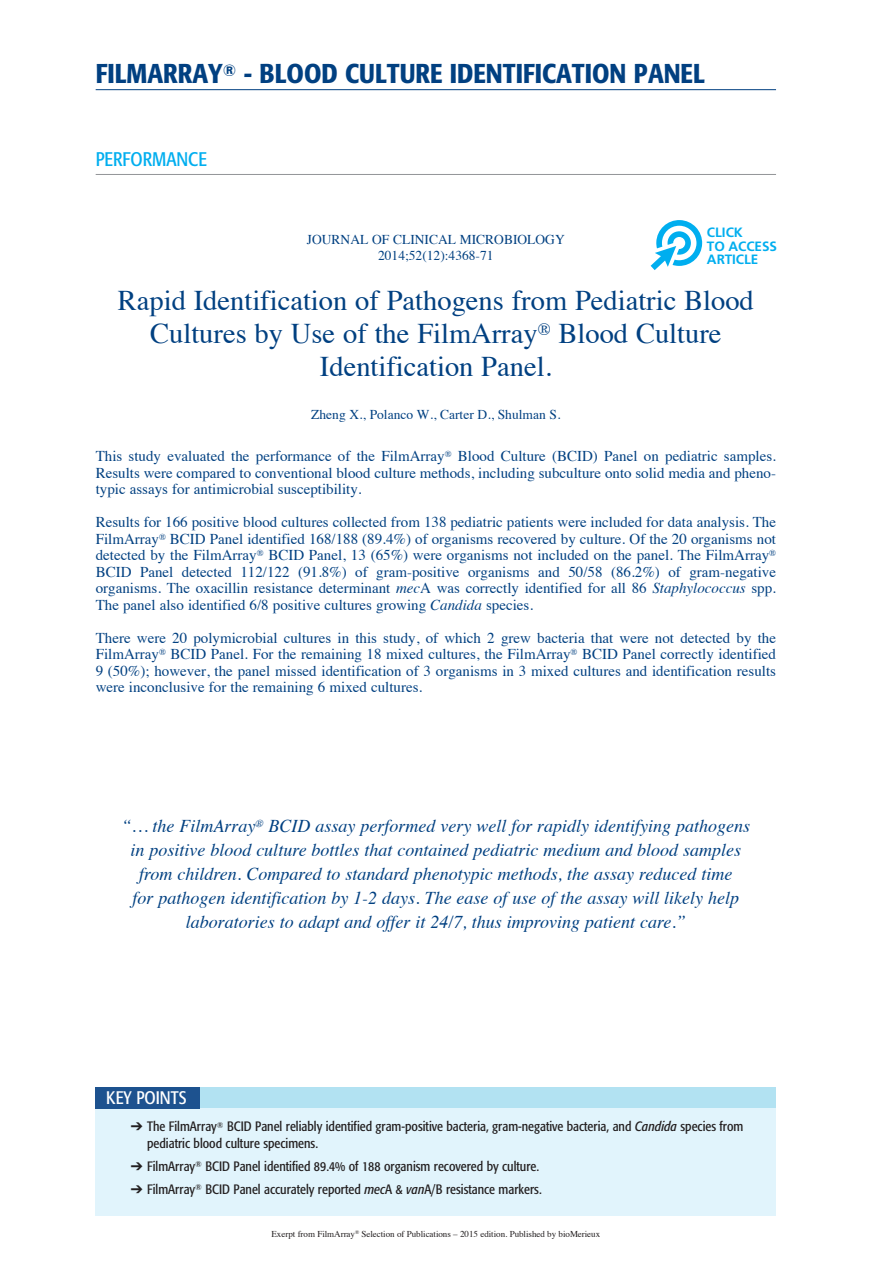
<style>
.page{position:relative;width:893px;height:1263px;background:#fff}
.page>*{position:absolute;margin:0;border:0;box-sizing:border-box;transform-origin:0 0}
.Normal_e{font:28.5px/33px "Times";color:#014081;text-align:center}
.Normal_e-2{font:500 condensed 27px "Formata";color:#014081}
.Normal_e-3{font:condensed 19.5px "Formata";color:#00aeef}
.Normal_e-4{font:italic 18px/24px "Times";color:#014081;text-align:center}
.Normal_e-5{font:condensed 18px "Formata";color:#fff}
.Normal_e-6{font:15px/16.5px "Times";color:#014081;text-align:justify}
.Normal_e-7{font:condensed 13.5px/16.5px "Formata";color:#231f20}
.Normal_e-8{font:13.5px "Times";color:#014081}
.t1{font:700 13.5px/13.5px "Frutiger LT Std";color:#00aeef}
.Normal_e-9{font:9px "Times";letter-spacing:-.005em;color:#231f20}
.s1{font-style:italic}
</style>
<div class="page">
<div style="left:96px;top:1087px;width:680px;height:21px;background:#b2e2f2"></div>
<div style="left:96px;top:1108px;width:680px;height:108px;background:#e1f4fc"></div>
<div style="left:96px;top:1087px;width:104px;height:21px;background:#1d528f"></div>
<hr style="left:96px;top:89px;width:680px;height:1px;background:#014081">
<hr style="left:96px;top:174px;width:680px;height:1px;background:#939598">
<svg style="left:651px;top:220px;width:51px;height:50px"></svg>
<p class="Normal_e-2" style="left:96px;top:57px;width:611px">FILMARRAY<sup>®</sup> - BLOOD CULTURE IDENTIFICATION PANEL</p>
<p class="Normal_e-3" style="left:96px;top:147px;width:113px">PERFORMANCE</p>
<p class="t1" style="left:707px;top:226px;width:72px">CLICK<br>TO ACCESS<br>ARTICLE</p>
<p class="Normal_e-8" style="left:307px;top:227px;width:259px">JOURNAL OF CLINICAL MICROBIOLOGY</p>
<p class="Normal_e-8" style="left:378px;top:243px;width:117px">2014;52(12):4368-71</p>
<p class="Normal_e" style="left:118px;top:281px;width:637px">Rapid Identification of Pathogens from Pediatric Blood<br>Cultures by Use of the FilmArray<sup>®</sup> Blood Culture<br>Identification Panel.</p>
<p class="Normal_e-8" style="left:311px;top:402px;width:251px">Zheng X., Polanco W., Carter D., Shulman S.</p>
<p class="Normal_e-6" style="left:96px;top:447px;width:682px">This study evaluated the performance of the FilmArray<sup>®</sup> Blood Culture (BCID) Panel on pediatric samples.<br>Results were compared to conventional blood culture methods, including subculture onto solid media and pheno&shy;typic assays for antimicrobial susceptibility.</p>
<p class="Normal_e-6" style="left:96px;top:513px;width:682px">Results for 166 positive blood cultures collected from 138 pediatric patients were included for data analysis. The FilmArray<sup>®</sup> BCID Panel identified 168/188 (89.4%) of organisms recovered by culture. Of the 20 organisms not detected by the FilmArray<sup>®</sup> BCID Panel, 13 (65%) were organisms not included on the panel. The FilmArray<sup>® </sup>BCID Panel detected 112/122 (91.8%) of gram-positive organisms and 50/58 (86.2%) of gram-negative organisms. The oxacillin resistance determinant <span class="s1">mec</span>A was correctly identified for all 86 <span class="s1">Staphylococcus</span> spp.<br>The panel also identified 6/8 positive cultures growing <span class="s1">Candida</span> species.</p>
<p class="Normal_e-6" style="left:96px;top:628px;width:682px">There were 20 polymicrobial cultures in this study, of which 2 grew bacteria that were not detected by the FilmArray<sup>®</sup> BCID Panel. For the remaining 18 mixed cultures, the FilmArray<sup>®</sup> BCID Panel correctly identified 9 (50%); however, the panel missed identification of 3 organisms in 3 mixed cultures and identification results were inconclusive for the remaining 6 mixed cultures.</p>
<p class="Normal_e-4" style="left:122px;top:813px;width:630px">“… the FilmArray<sup>®</sup> BCID assay performed very well for rapidly identifying pathogens in positive blood culture bottles that contained pediatric medium and blood samples from children. Compared to standard phenotypic methods, the assay reduced time<br>for pathogen identification by 1-2 days. The ease of use of the assay will likely help laboratories to adapt and offer it 24/7, thus improving patient care.”</p>
<p class="Normal_e-5" style="left:106px;top:1087px;width:82px">KEY POINTS</p>
<p class="Normal_e-7" style="left:147px;top:1118px;width:598px;text-indent:-16px">➔ The FilmArray<sup>®</sup> BCID Panel reliably identified gram-positive bacteria, gram-negative bacteria, and <span class="s1">Candida</span> species from pediatric blood culture specimens.</p>
<p class="Normal_e-7" style="left:131px;top:1158px;width:410px">➔ FilmArray<sup>®</sup> BCID Panel identified 89.4% of 188 organism recovered by culture.</p>
<p class="Normal_e-7" style="left:131px;top:1181px;width:412px">➔ FilmArray<sup>®</sup> BCID Panel accurately reported <span class="s1">mec</span>A &amp; <span class="s1">van</span>A/B resistance markers.</p>
<p class="Normal_e-9" style="left:272px;top:1225px;width:330px">Exerpt from FilmArray<sup>®</sup> Selection of Publications – 2015 edition. Published by bioMerieux</p>
</div>
